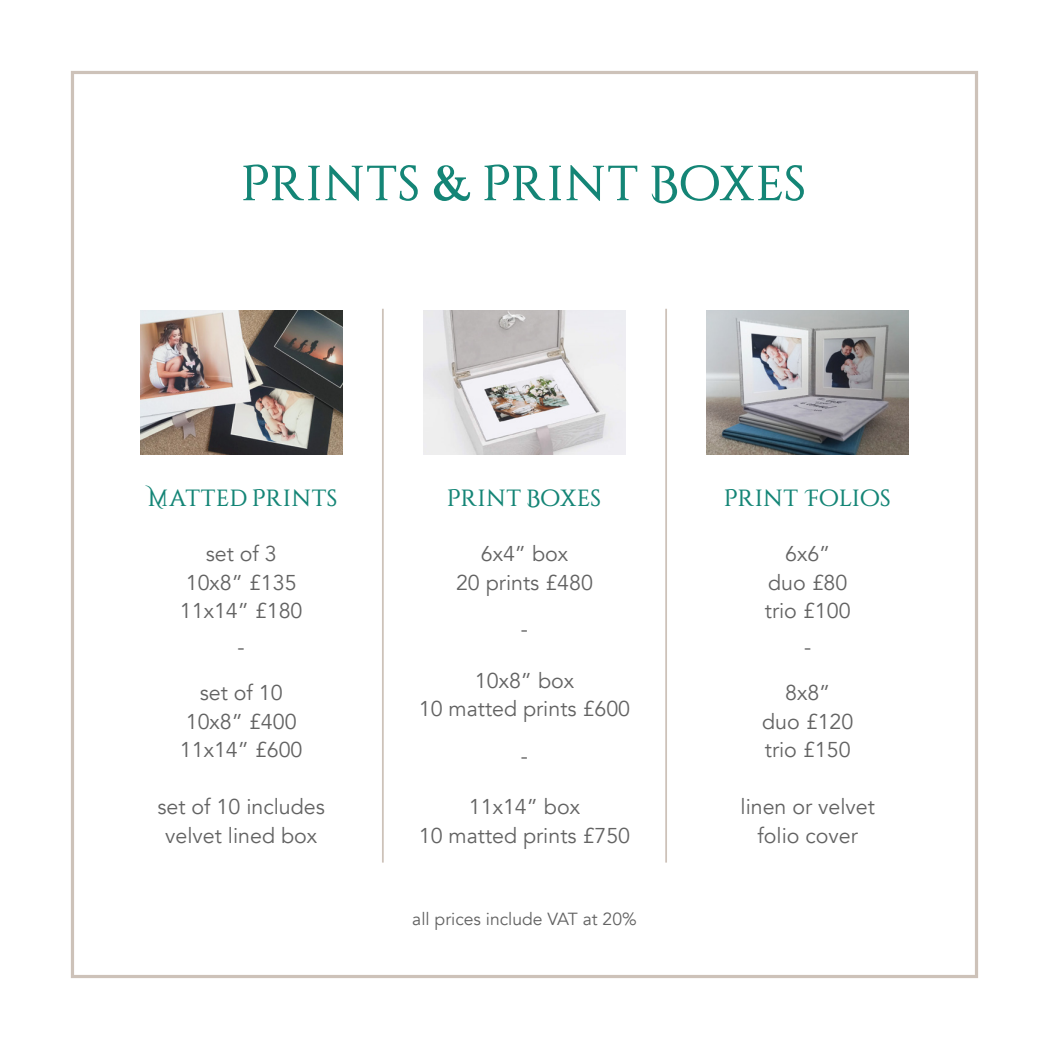
<style>
.page{position:relative;width:1049px;height:1049px;background:#fff}
.page>*{position:absolute;margin:0;border:0;box-sizing:border-box;transform-origin:0 0}
.t1{font:75px "Qualittle";color:#148576}
.t2{font:35.75px "Qualittle";color:#148576}
.t3{font:21.5px "Avenir";color:#636363}
.t4{font:17.5px "Avenir";color:#636363}
</style>
<div class="page">
<img style="left:140px;top:310px;width:202px;height:144px">
<img style="left:423px;top:310px;width:203px;height:144px">
<img style="left:706px;top:310px;width:203px;height:144px">
<hr style="left:382px;top:309px;width:2px;height:553px;background:#cdc2b9">
<hr style="left:665px;top:309px;width:2px;height:553px;background:#cdc2b9">
<p class="t1" style="left:243px;top:152px;width:564px">Prints &amp; Print Boxes</p>
<p class="t2" style="left:145px;top:483px;width:193px">Matted Prints</p>
<p class="t2" style="left:448px;top:483px;width:154px">Print Boxes</p>
<p class="t2" style="left:725px;top:483px;width:167px">Print Folios</p>
<p class="t3" style="left:206px;top:541px;width:72px">set of 3</p>
<p class="t3" style="left:186px;top:569px;width:112px">10x8” £135</p>
<p class="t3" style="left:180px;top:598px;width:124px">11x14” £180</p>
<p class="t3" style="left:238px;top:634px;width:9px">-</p>
<p class="t3" style="left:200px;top:680px;width:84px">set of 10</p>
<p class="t3" style="left:186px;top:708px;width:112px">10x8” £400</p>
<p class="t3" style="left:180px;top:737px;width:124px">11x14” £600</p>
<p class="t3" style="left:158px;top:794px;width:169px">set of 10 includes</p>
<p class="t3" style="left:165px;top:823px;width:153px">velvet lined box</p>
<p class="t3" style="left:481px;top:541px;width:89px">6x4” box</p>
<p class="t3" style="left:456px;top:569px;width:138px">20 prints £480</p>
<p class="t3" style="left:521px;top:616px;width:9px">-</p>
<p class="t3" style="left:475px;top:667px;width:101px">10x8” box</p>
<p class="t3" style="left:419px;top:696px;width:213px">10 matted prints £600</p>
<p class="t3" style="left:521px;top:742px;width:9px">-</p>
<p class="t3" style="left:469px;top:794px;width:113px">11x14” box</p>
<p class="t3" style="left:419px;top:823px;width:213px">10 matted prints £750</p>
<p class="t4" style="left:412px;top:908px;width:226px">all prices include VAT at 20%</p>
<p class="t3" style="left:785px;top:541px;width:47px">6x6”</p>
<p class="t3" style="left:768px;top:569px;width:81px">duo £80</p>
<p class="t3" style="left:765px;top:598px;width:87px">trio £100</p>
<p class="t3" style="left:804px;top:634px;width:9px">-</p>
<p class="t3" style="left:785px;top:680px;width:47px">8x8”</p>
<p class="t3" style="left:762px;top:708px;width:93px">duo £120</p>
<p class="t3" style="left:765px;top:737px;width:87px">trio £150</p>
<p class="t3" style="left:740px;top:794px;width:136px">linen or velvet</p>
<p class="t3" style="left:757px;top:823px;width:102px">folio cover</p>
</div>
